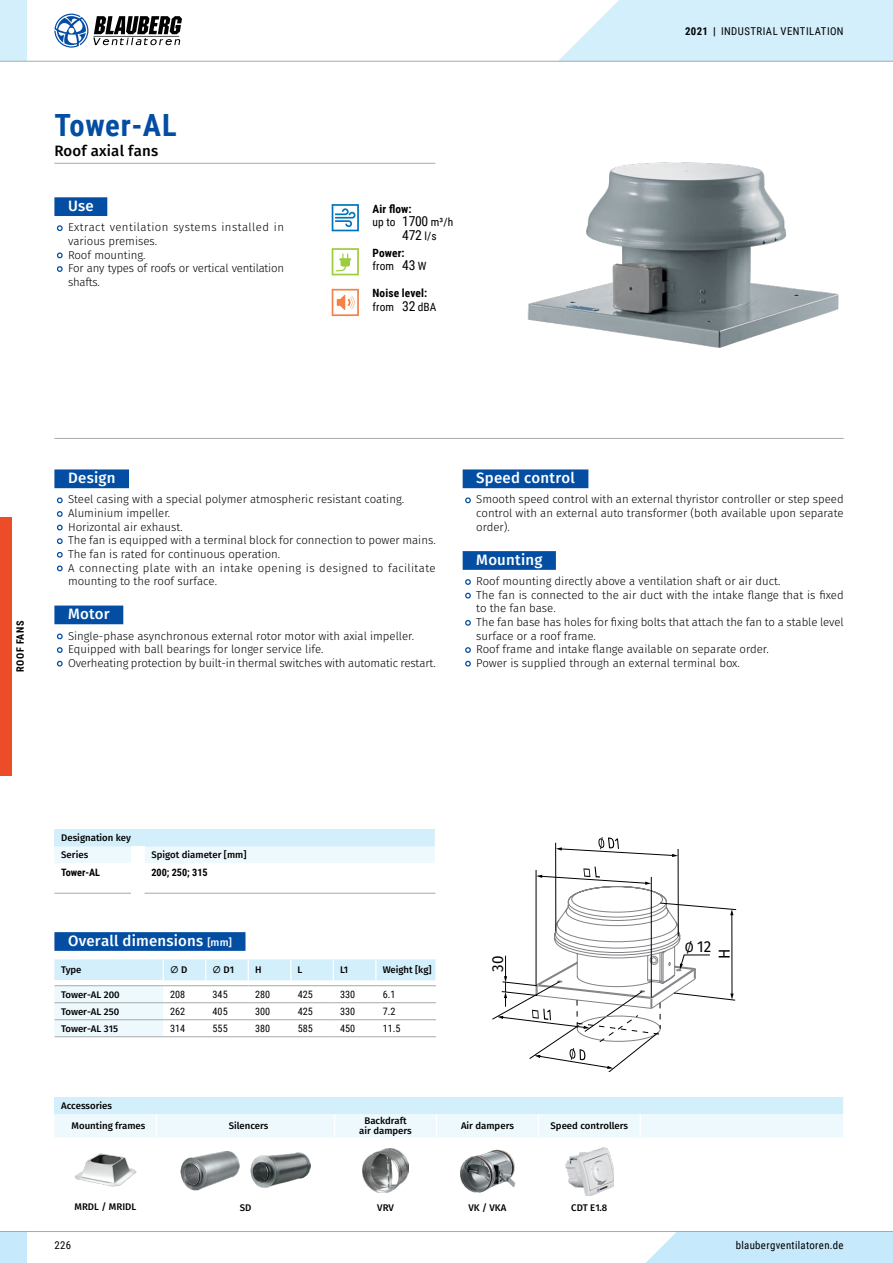
<style>
.page{position:relative;width:893px;height:1263px;background:#fff}
.page>*{position:absolute;margin:0;border:0;box-sizing:border-box;transform-origin:0 0}
.t1{font:700 30.6px "Roboto Condensed";letter-spacing:.015em;color:#034ea2}
.t2{font:15.9px "Fira Sans";color:#000;scale:.95 1}
.t3{font:500 15px "Fira Sans";letter-spacing:.015em;color:#fff}
.t4{font:500 15px "Fira Sans";letter-spacing:.015em;color:#000}
.t5{font:13.65px "Roboto Condensed";color:#000}
.t6{font:300 11.4px/13.6px "Fira Sans";color:#000}
.t7{font:700 11.4px/13.6px "Roboto Condensed";letter-spacing:.01em;color:#000}
.t8{font:10.8px "Roboto Condensed";letter-spacing:.035em;color:#000}
.t9{font:10.2px "Roboto Condensed";color:#000}
.t10{font:700 10.2px "Roboto Condensed";color:#000}
.t11{font:700 10.2px "Roboto Condensed";letter-spacing:.055em;color:#000}
.t12{font:500 9.6px/17px "Fira Sans";color:#000}
.s1{font-weight:400}
.s2{font-weight:400;font-size:13.65px}
.s3{font-size:11.4px}
.s4{font-weight:700}
.s5{font-size:10.5px}
.s6{font-size:13.65px}
</style>
<div class="page">
<div style="left:0;top:517px;width:12px;height:259px;background:#ec4d28"></div>
<div style="left:54px;top:469px;width:75px;height:19px;background:#034ea2"></div>
<div style="left:54px;top:605px;width:69px;height:19px;background:#034ea2"></div>
<svg style="left:56px;top:497px;width:7px;height:7px"></svg>
<svg style="left:57px;top:511px;width:6px;height:6px"></svg>
<svg style="left:56px;top:524px;width:7px;height:7px"></svg>
<svg style="left:56px;top:538px;width:7px;height:6px"></svg>
<svg style="left:56px;top:551px;width:7px;height:7px"></svg>
<svg style="left:56px;top:565px;width:7px;height:7px"></svg>
<svg style="left:56px;top:633px;width:7px;height:7px"></svg>
<svg style="left:57px;top:647px;width:6px;height:6px"></svg>
<svg style="left:56px;top:660px;width:7px;height:7px"></svg>
<div style="left:463px;top:469px;width:125px;height:19px;background:#034ea2"></div>
<div style="left:463px;top:551px;width:93px;height:19px;background:#034ea2"></div>
<svg style="left:465px;top:497px;width:6px;height:7px"></svg>
<svg style="left:465px;top:579px;width:6px;height:6px"></svg>
<svg style="left:465px;top:592px;width:6px;height:7px"></svg>
<svg style="left:465px;top:620px;width:6px;height:6px"></svg>
<svg style="left:465px;top:647px;width:6px;height:6px"></svg>
<svg style="left:465px;top:660px;width:6px;height:7px"></svg>
<hr style="left:54px;top:163px;width:381px;height:1px;background:#a7a9ac">
<div style="left:54px;top:197px;width:53px;height:19px;background:#034ea2"></div>
<svg style="left:56px;top:225px;width:7px;height:7px"></svg>
<svg style="left:56px;top:252px;width:7px;height:7px"></svg>
<svg style="left:57px;top:266px;width:6px;height:6px"></svg>
<hr style="left:54px;top:438px;width:790px;height:1px;background:#a7a9ac">
<svg style="left:54px;top:829px;width:382px;height:64px"></svg>
<hr style="left:145px;top:893px;width:290px;height:1px;background:#a7a9ac">
<hr style="left:54px;top:893px;width:77px;height:1px;background:#a7a9ac">
<img style="left:527px;top:162px;width:312px;height:186px">
<svg style="left:492px;top:837px;width:245px;height:235px"></svg>
<div style="left:54px;top:932px;width:191px;height:19px;background:#034ea2"></div>
<svg style="left:54px;top:959px;width:382px;height:78px"></svg>
<hr style="left:54px;top:985px;width:109px;height:1px;background:#a7a9ac">
<hr style="left:163px;top:985px;width:43px;height:1px;background:#a7a9ac">
<hr style="left:206px;top:985px;width:42px;height:1px;background:#a7a9ac">
<hr style="left:248px;top:985px;width:43px;height:1px;background:#a7a9ac">
<hr style="left:291px;top:985px;width:42px;height:1px;background:#a7a9ac">
<hr style="left:333px;top:985px;width:43px;height:1px;background:#a7a9ac">
<hr style="left:376px;top:985px;width:60px;height:1px;background:#a7a9ac">
<svg style="left:332px;top:204px;width:27px;height:27px"></svg>
<svg style="left:332px;top:248px;width:27px;height:27px"></svg>
<svg style="left:332px;top:289px;width:27px;height:27px"></svg>
<svg style="left:54px;top:1097px;width:789px;height:40px;background:#e2f4fd"></svg>
<img style="left:74px;top:1153px;width:63px;height:34px">
<img style="left:251px;top:1153px;width:59px;height:34px">
<img style="left:181px;top:1151px;width:59px;height:40px">
<img style="left:363px;top:1149px;width:45px;height:43px">
<img style="left:460px;top:1149px;width:55px;height:43px">
<img style="left:565px;top:1147px;width:49px;height:48px">
<div style="left:646px;top:1232px;width:247px;height:31px;background:#c6eafb"></div>
<div style="left:0;top:1231px;width:27px;height:32px;background:#c6eafb"></div>
<hr style="left:0;top:1231px;width:893px;height:1px;background:#a7a9ac">
<div style="left:0;top:0;width:27px;height:61px;background:#d3effc"></div>
<hr style="left:0;top:61px;width:893px;height:1px;background:#a7a9ac">
<svg style="left:558px;top:0;width:335px;height:62px;background:#d6effa"></svg>
<svg style="left:54px;top:14px;width:128px;height:34px"></svg>
<h1 class="t1" style="left:54px;top:104px;width:124px">Tower-AL</h1>
<h3 class="t4" style="left:54px;top:141px;width:105px">Roof axial fans</h3>
<h3 class="t3" style="left:68px;top:195px;width:27px">Use</h3>
<p class="t6" style="left:68px;top:221px;width:218px">Extract ventilation systems installed in various premises.<br>Roof mounting.<br>For any types of roofs or vertical ventilation shafts.</p>
<p class="t7" style="left:372px;top:201px;width:82px">Air flow:<br><span class="s1">up to</span> <span class="s2">1700</span> <span class="s1">m³/h</span></p>
<p class="t5" style="left:402px;top:225px;width:36px">472 <span class="s3">l/s</span></p>
<p class="t7" style="left:372px;top:245px;width:56px">Power: <span class="s1">from</span> <span class="s2">43</span> <span class="s1">W</span></p>
<p class="t7" style="left:372px;top:286px;width:66px">Noise level: <span class="s1">from</span> <span class="s2">32</span> <span class="s1">dBA</span></p>
<p class="t8" style="left:685px;top:23px;width:160px"><span class="s4">2021 |</span> INDUSTRIAL VENTILATION</p>
<p class="t11" style="left:13px;top:672px;width:53px;rotate:-90deg">ROOF FANS</p>
<h3 class="t3" style="left:68px;top:467px;width:49px">Design</h3>
<p class="t6" style="left:68px;top:493px;width:369px">Steel casing with a special polymer atmospheric resistant coating.<br>Aluminium impeller.<br>Horizontal air exhaust.<br>The fan is equipped with a terminal block for connection to power mains.<br>The fan is rated for continuous operation.<br>A connecting plate with an intake opening is designed to facilitate mounting to the roof surface.</p>
<h3 class="t3" style="left:68px;top:603px;width:43px">Motor</h3>
<p class="t6" style="left:68px;top:630px;width:369px">Single-phase asynchronous external rotor motor with axial impeller.<br>Equipped with ball bearings for longer service life.<br>Overheating protection by built-in thermal switches with automatic restart.</p>
<h3 class="t3" style="left:476px;top:467px;width:100px">Speed control</h3>
<p class="t6" style="left:476px;top:493px;width:369px;text-align:justify">Smooth speed control with an external thyristor controller or step speed control with an external auto transformer (both available upon separate order).</p>
<h3 class="t3" style="left:476px;top:549px;width:68px">Mounting</h3>
<p class="t6" style="left:476px;top:575px;width:369px">Roof mounting directly above a ventilation shaft or air duct.<br>The fan is connected to the air duct with the intake flange that is fixed to the fan base.<br>The fan base has holes for fixing bolts that attach the fan to a stable level surface or a roof frame.<br>Roof frame and intake flange available on separate order.<br>Power is supplied through an external terminal box.</p>
<p class="t12" style="left:61px;top:830px;width:71px">Designation key<br>Series</p>
<p class="t12" style="left:151px;top:847px;width:97px">Spigot diameter [mm]</p>
<p class="t10" style="left:61px;top:865px;width:40px">Tower-AL</p>
<p class="t10" style="left:151px;top:865px;width:58px">200; 250; 315</p>
<h3 class="t3" style="left:68px;top:930px;width:165px">Overall dimensions <span class="s5">[mm]</span></h3>
<p class="t12" style="left:61px;top:962px;width:22px">Type</p>
<p class="t12" style="left:170px;top:962px;width:19px">∅ D</p>
<p class="t12" style="left:213px;top:962px;width:23px">∅ D1</p>
<p class="t12" style="left:255px;top:962px;width:8px">H</p>
<p class="t12" style="left:298px;top:962px;width:6px">L</p>
<p class="t12" style="left:340px;top:962px;width:10px">L1</p>
<p class="t12" style="left:383px;top:962px;width:50px">Weight [kg]</p>
<p class="t12" style="left:61px;top:986px;width:60px">Tower-AL 200</p>
<p class="t9" style="left:170px;top:987px;width:17px">208</p>
<p class="t9" style="left:213px;top:987px;width:17px">345</p>
<p class="t9" style="left:255px;top:987px;width:17px">280</p>
<p class="t9" style="left:298px;top:987px;width:17px">425</p>
<p class="t9" style="left:340px;top:987px;width:17px">330</p>
<p class="t9" style="left:383px;top:987px;width:14px">6.1</p>
<p class="t12" style="left:61px;top:1003px;width:59px">Tower-AL 250</p>
<p class="t9" style="left:170px;top:1004px;width:17px">262</p>
<p class="t9" style="left:213px;top:1004px;width:17px">405</p>
<p class="t9" style="left:255px;top:1004px;width:17px">300</p>
<p class="t9" style="left:298px;top:1004px;width:17px">425</p>
<p class="t9" style="left:340px;top:1004px;width:17px">330</p>
<p class="t9" style="left:383px;top:1004px;width:14px">7.2</p>
<p class="t12" style="left:61px;top:1020px;width:58px">Tower-AL 315</p>
<p class="t9" style="left:170px;top:1021px;width:17px">314</p>
<p class="t9" style="left:213px;top:1021px;width:17px">555</p>
<p class="t9" style="left:255px;top:1021px;width:17px">380</p>
<p class="t9" style="left:298px;top:1021px;width:17px">585</p>
<p class="t9" style="left:340px;top:1021px;width:17px">450</p>
<p class="t9" style="left:383px;top:1021px;width:19px">11.5</p>
<h2 class="t2" style="left:487px;top:972px;width:18px;rotate:-90deg">30</h2>
<p class="t12" style="left:71px;top:1096px;width:75px;line-height:20.2px;text-indent:-10px">Accessories<br>Mounting frames</p>
<p class="t12" style="left:229px;top:1118px;width:41px">Silencers</p>
<p class="t12" style="left:359px;top:1116px;width:54px;line-height:10.2px;text-align:center">Backdraft air dampers</p>
<p class="t12" style="left:461px;top:1118px;width:54px">Air dampers</p>
<p class="t12" style="left:551px;top:1118px;width:79px">Speed controllers</p>
<p class="t12" style="left:74px;top:1199px;width:63px">MRDL / MRIDL</p>
<p class="t12" style="left:240px;top:1200px;width:13px">SD</p>
<p class="t12" style="left:377px;top:1200px;width:18px">VRV</p>
<p class="t12" style="left:468px;top:1200px;width:39px">VK / VKA</p>
<p class="t12" style="left:571px;top:1200px;width:38px">CDT E1.8</p>
<h2 class="t2" style="left:685px;top:935px;width:29px"><span class="s6">Ø</span> 12</h2>
<h2 class="t2" style="left:713px;top:959px;width:12px;rotate:-90deg">H</h2>
<p class="t8" style="left:54px;top:1238px;width:18px">226</p>
<p class="t8" style="left:736px;top:1238px;width:109px">blaubergventilatoren.de</p>
</div>
